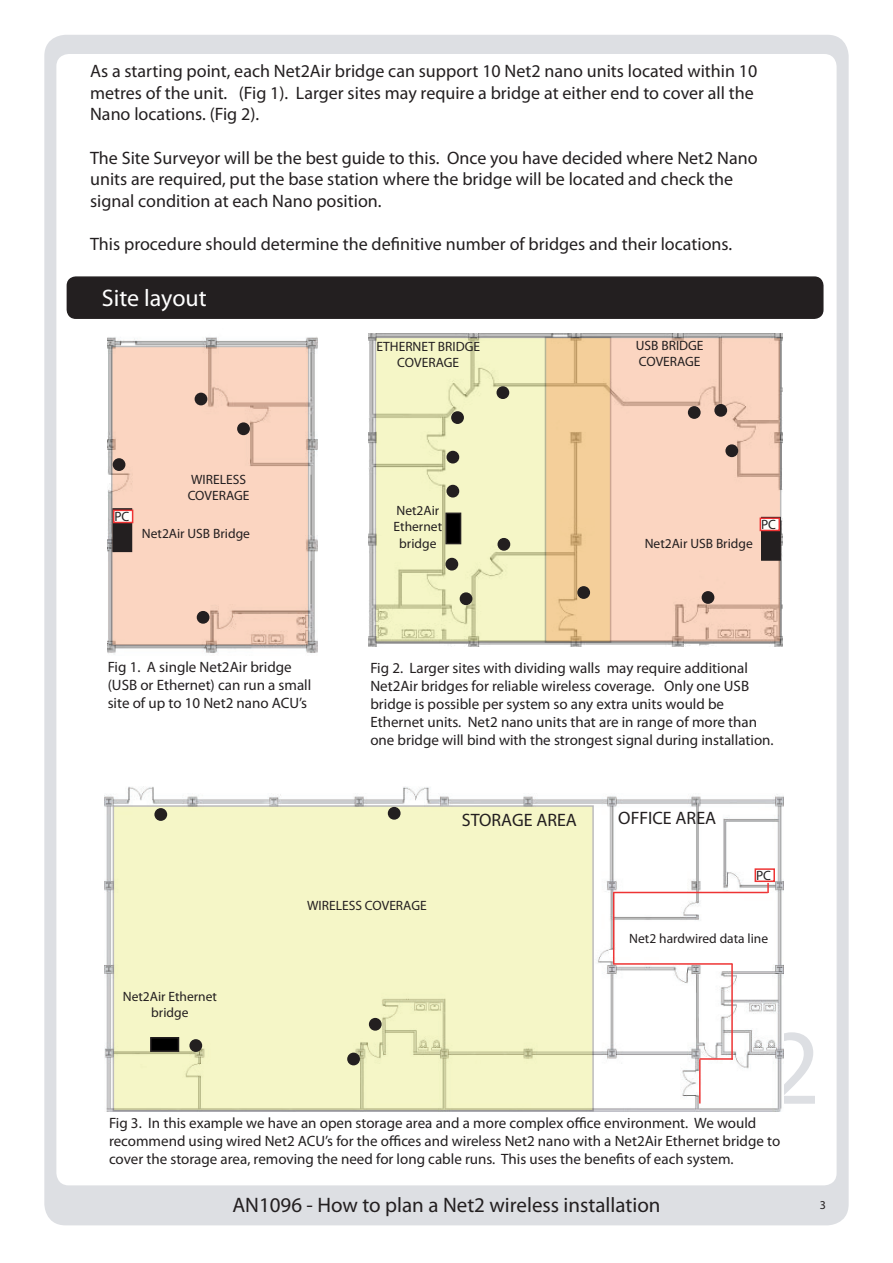
<style>
.page{position:relative;width:893px;height:1263px;background:#fff}
.page>*{position:absolute;margin:0;border:0;box-sizing:border-box;transform-origin:0 0}
.Section_title{font:24px "Myriad Pro";color:#fff}
.t1{font:21px "Myriad Pro";color:#231f20}
.Text_-_12pt_Bold_Tit{font:18px/21.6px "Myriad Pro";color:#231f20}
.Text_-_12pt{font:18px "Myriad Pro";color:#231f20}
.Text_-_10pt{font:15px/18px "Myriad Pro";color:#231f20}
.Text_-_9pt_center{font:13.5px/16.2px "Myriad Pro";color:#231f20;text-align:center}
.Text_-_9pt{font:13.5px "Myriad Pro";color:#231f20}
.t2{font:12px "Myriad Pro";color:#231f20}
</style>
<div class="page">
<div style="left:44px;top:35px;width:805px;height:1190px;background:#dddfe3;border-radius:21px"></div>
<div style="left:56px;top:54px;width:781px;height:1131px;background:#fff;border-radius:12px"></div>
<img style="left:107px;top:337px;width:211px;height:317px">
<img style="left:369px;top:334px;width:413px;height:312px">
<img style="left:105px;top:787px;width:678px;height:324px">
<div style="left:112px;top:346px;width:197px;height:299px;background:#fbd5c1"></div>
<svg style="left:378px;top:340px;width:167px;height:300px;fill:#f5f6c7"></svg>
<svg style="left:548px;top:340px;width:230px;height:300px;fill:#fbd5c1"></svg>
<div style="left:113px;top:806px;width:480px;height:305px;background:#f5f6c7"></div>
<div style="left:446px;top:513px;width:15px;height:31px;background:#000"></div>
<div style="left:445px;top:513px;width:16px;height:31px;border:2px solid #231f20"></div>
<div style="left:762px;top:518px;width:18px;height:42px;background:#231f20"></div>
<div style="left:761px;top:517px;width:20px;height:44px;border:2px solid #231f20"></div>
<div style="left:113px;top:509px;width:18px;height:42px;background:#231f20"></div>
<div style="left:112px;top:508px;width:20px;height:44px;border:2px solid #231f20"></div>
<div style="left:151px;top:1038px;width:27px;height:13px;background:#000"></div>
<div style="left:150px;top:1037px;width:29px;height:15px;border:2px solid #231f20"></div>
<hr style="left:613px;top:892px;width:155px;height:1px;background:#ee3434">
<hr style="left:613px;top:963px;width:119px;height:2px;background:#ee3434">
<hr style="left:613px;top:892px;width:1px;height:72px;background:#ee3434">
<hr style="left:731px;top:964px;width:2px;height:96px;background:#ee3434">
<hr style="left:699px;top:1058px;width:34px;height:2px;background:#ee3434">
<hr style="left:699px;top:1059px;width:2px;height:44px;background:#ee3434">
<div style="left:755px;top:868px;width:20px;height:14px;border:2px solid #ee3434"></div>
<svg style="left:767px;top:883px;width:2px;height:10px"></svg>
<div style="left:155px;top:809px;width:11px;height:11px;background:#231f20;border-radius:50%"></div>
<div style="left:154px;top:808px;width:13px;height:13px;border:2px solid #231f20;border-radius:50%"></div>
<div style="left:389px;top:808px;width:11px;height:11px;background:#231f20;border-radius:50%"></div>
<div style="left:388px;top:807px;width:13px;height:13px;border:2px solid #231f20;border-radius:50%"></div>
<div style="left:370px;top:1019px;width:11px;height:11px;background:#231f20;border-radius:50%"></div>
<div style="left:369px;top:1018px;width:13px;height:13px;border:2px solid #231f20;border-radius:50%"></div>
<div style="left:348px;top:1053px;width:11px;height:12px;background:#231f20;border-radius:50%"></div>
<div style="left:347px;top:1053px;width:13px;height:12px;border:2px solid #231f20;border-radius:50%"></div>
<div style="left:113px;top:459px;width:12px;height:11px;background:#231f20;border-radius:50%"></div>
<div style="left:113px;top:458px;width:12px;height:13px;border:2px solid #231f20;border-radius:50%"></div>
<div style="left:190px;top:1040px;width:11px;height:11px;background:#231f20;border-radius:50%"></div>
<div style="left:189px;top:1039px;width:13px;height:13px;border:2px solid #231f20;border-radius:50%"></div>
<div style="left:452px;top:412px;width:11px;height:11px;background:#231f20;border-radius:50%"></div>
<div style="left:451px;top:411px;width:13px;height:13px;border:2px solid #231f20;border-radius:50%"></div>
<div style="left:238px;top:423px;width:11px;height:11px;background:#231f20;border-radius:50%"></div>
<div style="left:237px;top:422px;width:13px;height:13px;border:2px solid #231f20;border-radius:50%"></div>
<div style="left:715px;top:405px;width:11px;height:11px;background:#231f20;border-radius:50%"></div>
<div style="left:714px;top:404px;width:13px;height:13px;border:2px solid #231f20;border-radius:50%"></div>
<div style="left:689px;top:407px;width:11px;height:11px;background:#231f20;border-radius:50%"></div>
<div style="left:688px;top:406px;width:13px;height:13px;border:2px solid #231f20;border-radius:50%"></div>
<div style="left:197px;top:612px;width:12px;height:11px;background:#231f20;border-radius:50%"></div>
<div style="left:197px;top:611px;width:12px;height:13px;border:2px solid #231f20;border-radius:50%"></div>
<div style="left:726px;top:445px;width:11px;height:11px;background:#231f20;border-radius:50%"></div>
<div style="left:725px;top:444px;width:13px;height:13px;border:2px solid #231f20;border-radius:50%"></div>
<div style="left:702px;top:592px;width:12px;height:11px;background:#231f20;border-radius:50%"></div>
<div style="left:702px;top:591px;width:12px;height:13px;border:2px solid #231f20;border-radius:50%"></div>
<div style="left:578px;top:587px;width:11px;height:11px;background:#231f20;border-radius:50%"></div>
<div style="left:577px;top:586px;width:13px;height:13px;border:2px solid #231f20;border-radius:50%"></div>
<div style="left:497px;top:387px;width:11px;height:11px;background:#231f20;border-radius:50%"></div>
<div style="left:496px;top:386px;width:13px;height:13px;border:2px solid #231f20;border-radius:50%"></div>
<div style="left:446px;top:558px;width:11px;height:12px;background:#231f20;border-radius:50%"></div>
<div style="left:445px;top:558px;width:13px;height:12px;border:2px solid #231f20;border-radius:50%"></div>
<div style="left:195px;top:393px;width:12px;height:12px;background:#231f20;border-radius:50%"></div>
<div style="left:195px;top:393px;width:12px;height:12px;border:2px solid #231f20;border-radius:50%"></div>
<div style="left:447px;top:451px;width:11px;height:12px;background:#231f20;border-radius:50%"></div>
<div style="left:446px;top:451px;width:13px;height:12px;border:2px solid #231f20;border-radius:50%"></div>
<div style="left:460px;top:593px;width:12px;height:11px;background:#231f20;border-radius:50%"></div>
<div style="left:460px;top:592px;width:12px;height:13px;border:2px solid #231f20;border-radius:50%"></div>
<div style="left:760px;top:518px;width:19px;height:12px;background:#fffefc"></div>
<div style="left:760px;top:517px;width:20px;height:14px;border:2px solid #ee3434"></div>
<div style="left:114px;top:510px;width:19px;height:12px;background:#fffefc"></div>
<div style="left:113px;top:510px;width:20px;height:13px;border:2px solid #ee3434"></div>
<div style="left:67px;top:277px;width:756px;height:41px;background:#231f20;border-radius:9px"></div>
<div style="left:67px;top:276px;width:756px;height:43px;border:2px solid #231f20;border-radius:9px"></div>
<div style="left:447px;top:485px;width:11px;height:12px;background:#231f20;border-radius:50%"></div>
<div style="left:446px;top:485px;width:13px;height:12px;border:2px solid #231f20;border-radius:50%"></div>
<div style="left:498px;top:539px;width:11px;height:11px;background:#231f20;border-radius:50%"></div>
<div style="left:497px;top:538px;width:13px;height:13px;border:2px solid #231f20;border-radius:50%"></div>
<p class="Text_-_12pt_Bold_Tit" style="left:90px;top:60px;width:669px">As a starting point, each Net2Air bridge can support 10 Net2 nano units located within 10 metres of the unit. (Fig 1). Larger sites may require a bridge at either end to cover all the<br>Nano locations. (Fig 2).</p>
<p class="Text_-_12pt_Bold_Tit" style="left:90px;top:147px;width:669px">The Site Surveyor will be the best guide to this. Once you have decided where Net2 Nano units are required, put the base station where the bridge will be located and check the signal condition at each Nano position.</p>
<p class="Text_-_12pt_Bold_Tit" style="left:90px;top:233px;width:644px">This procedure should determine the definitive number of bridges and their locations.</p>
<p class="Section_title" style="left:102px;top:283px;width:106px">Site layout</p>
<p class="Text_-_9pt" style="left:114px;top:508px;width:17px">PC</p>
<p class="Text_-_9pt_center" style="left:188px;top:471px;width:63px;text-align:left">WIRELESS<br>COVERAGE</p>
<p class="Text_-_9pt_center" style="left:142px;top:525px;width:110px">Net2Air USB Bridge</p>
<p class="Text_-_9pt_center" style="left:376px;top:338px;width:105px">ETHERNET BRIDGE<br>COVERAGE</p>
<p class="Text_-_9pt_center" style="left:394px;top:502px;width:50px">Net2Air<br>Ethernet bridge</p>
<p class="Text_-_9pt_center" style="left:636px;top:337px;width:69px;text-align:left">USB BRIDGE<br>COVERAGE</p>
<p class="Text_-_9pt_center" style="left:645px;top:535px;width:110px">Net2Air USB Bridge</p>
<p class="Text_-_9pt" style="left:761px;top:516px;width:17px">PC</p>
<p class="Text_-_10pt" style="left:108px;top:658px;width:205px">Fig 1. A single Net2Air bridge (USB or Ethernet) can run a small site of up to 10 Net2 nano ACU’s</p>
<p class="Text_-_10pt" style="left:370px;top:658px;width:405px">Fig 2. Larger sites with dividing walls may require additional Net2Air bridges for reliable wireless coverage. Only one USB bridge is possible per system so any extra units would be Ethernet units. Net2 nano units that are in range of more than one bridge will bind with the strongest signal during installation.</p>
<p class="Text_-_9pt_center" style="left:123px;top:988px;width:96px">Net2Air Ethernet bridge</p>
<p class="Text_-_9pt_center" style="left:307px;top:897px;width:121px">WIRELESS COVERAGE</p>
<p class="Text_-_12pt" style="left:462px;top:809px;width:117px">STORAGE AREA</p>
<p class="Text_-_12pt" style="left:618px;top:807px;width:99px">OFFICE AREA</p>
<p class="Text_-_9pt" style="left:756px;top:867px;width:17px">PC</p>
<p class="Text_-_9pt_center" style="left:629px;top:930px;width:140px">Net2 hardwired data line</p>
<p class="Text_-_10pt" style="left:109px;top:1114px;width:673px">Fig 3. In this example we have an open storage area and a more complex office environment. We would recommend using wired Net2 ACU’s for the offices and wireless Net2 nano with a Net2Air Ethernet bridge to cover the storage area, removing the need for long cable runs. This uses the benefits of each system.</p>
<h2 class="t1" style="left:232px;top:1192px;width:430px">AN1096 - How to plan a Net2 wireless installation</h2>
<p class="t2" style="left:820px;top:1197px;width:8px">3</p>
</div>
